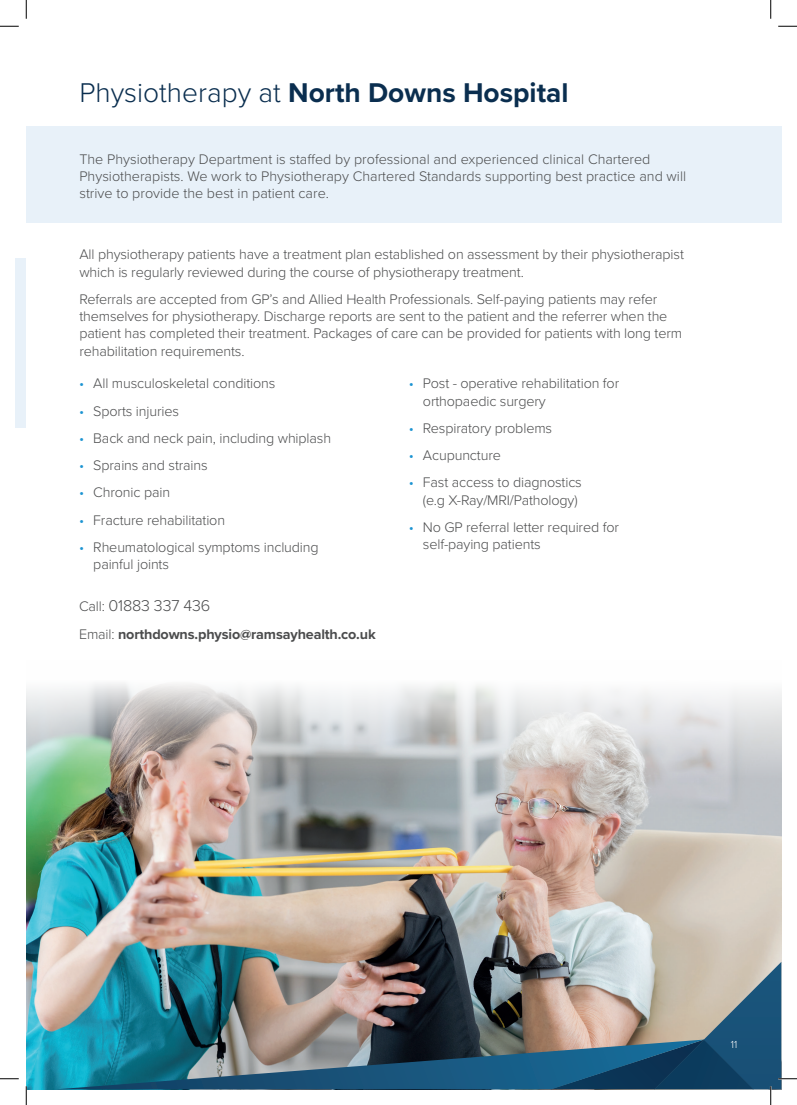
<style>
.page{position:relative;width:797px;height:1105px;background:#fff}
.page>*{position:absolute;margin:0;border:0;box-sizing:border-box;transform-origin:0 0}
.t1{font:700 28.12px "Proxima Nova";color:#0a2e4f}
.t2{font:300 16.25px "Proxima Nova";letter-spacing:-.01em;color:#4b4c4d}
.t3{font:300 14.38px/17.2px "Proxima Nova";letter-spacing:-.01em;color:#4b4c4d}
.t4{font:700 14.38px "Proxima Nova";letter-spacing:-.01em;color:#4b4c4d}
.t5{font:300 10.62px "Proxima Nova";color:#fff}
.s1{font-weight:300}
.s2{color:#1c94d2}
.s3{font-size:14.38px}
</style>
<div class="page">
<img style="left:26px;top:683px;width:755px;height:406px">
<div style="left:26px;top:127px;width:755px;height:96px;background:#e8f1f9"></div>
<div style="left:16px;top:259px;width:10px;height:169px;background:#e8f1f9"></div>
<svg style="left:0;top:25px;width:19px;height:2px"></svg>
<svg style="left:778px;top:25px;width:19px;height:2px"></svg>
<svg style="left:0;top:1078px;width:19px;height:1px"></svg>
<svg style="left:25px;top:0;width:2px;height:19px"></svg>
<svg style="left:25px;top:1086px;width:2px;height:19px"></svg>
<svg style="left:770px;top:0;width:1px;height:19px"></svg>
<img style="left:55px;top:962px;width:742px;height:143px">
<h2 class="t1" style="left:79px;top:71px;width:490px"><span class="s1">Physiotherapy at</span> North Downs Hospital</h2>
<p class="t3" style="left:79px;top:150px;width:608px">The Physiotherapy Department is staffed by professional and experienced clinical Chartered<br>Physiotherapists. We work to Physiotherapy Chartered Standards supporting best practice and will strive to provide the best in patient care.</p>
<p class="t3" style="left:79px;top:245px;width:606px">All physiotherapy patients have a treatment plan established on assessment by their physiotherapist which is regularly reviewed during the course of physiotherapy treatment.</p>
<p class="t3" style="left:79px;top:290px;width:604px">Referrals are accepted from GP’s and Allied Health Professionals. Self-paying patients may refer themselves for physiotherapy. Discharge reports are sent to the patient and the referrer when the patient has completed their treatment. Packages of care can be provided for patients with long term rehabilitation requirements.</p>
<p class="t3" style="left:79px;top:374px;width:198px"><span class="s2">•</span> All musculoskeletal conditions</p>
<p class="t3" style="left:79px;top:401px;width:101px"><span class="s2">•</span> Sports injuries</p>
<p class="t3" style="left:79px;top:429px;width:253px"><span class="s2">•</span> Back and neck pain, including whiplash</p>
<p class="t3" style="left:79px;top:456px;width:130px"><span class="s2">•</span> Sprains and strains</p>
<p class="t3" style="left:79px;top:483px;width:92px"><span class="s2">•</span> Chronic pain</p>
<p class="t3" style="left:79px;top:510px;width:147px"><span class="s2">•</span> Fracture rehabilitation</p>
<p class="t3" style="left:93px;top:538px;width:227px;text-indent:-14px"><span class="s2">•</span> Rheumatological symptoms including painful joints</p>
<p class="t3" style="left:423px;top:374px;width:198px;text-indent:-14px"><span class="s2">•</span> Post - operative rehabilitation for orthopaedic surgery</p>
<p class="t3" style="left:409px;top:419px;width:145px"><span class="s2">•</span> Respiratory problems</p>
<p class="t3" style="left:409px;top:446px;width:94px"><span class="s2">•</span> Acupuncture</p>
<p class="t3" style="left:409px;top:473px;width:175px;text-align:right"><span class="s2">•</span> Fast access to diagnostics (e.g X-Ray/MRI/Pathology)</p>
<p class="t3" style="left:423px;top:518px;width:197px;text-indent:-14px"><span class="s2">•</span> No GP referral letter required for self-paying patients</p>
<p class="t2" style="left:79px;top:594px;width:133px"><span class="s3">Call:</span> 01883 337 436</p>
<p class="t4" style="left:79px;top:623px;width:298px"><span class="s1">Email:</span> northdowns.physio@ramsayhealth.co.uk</p>
<p class="t5" style="left:730px;top:1036px;width:8px">11</p>
</div>
